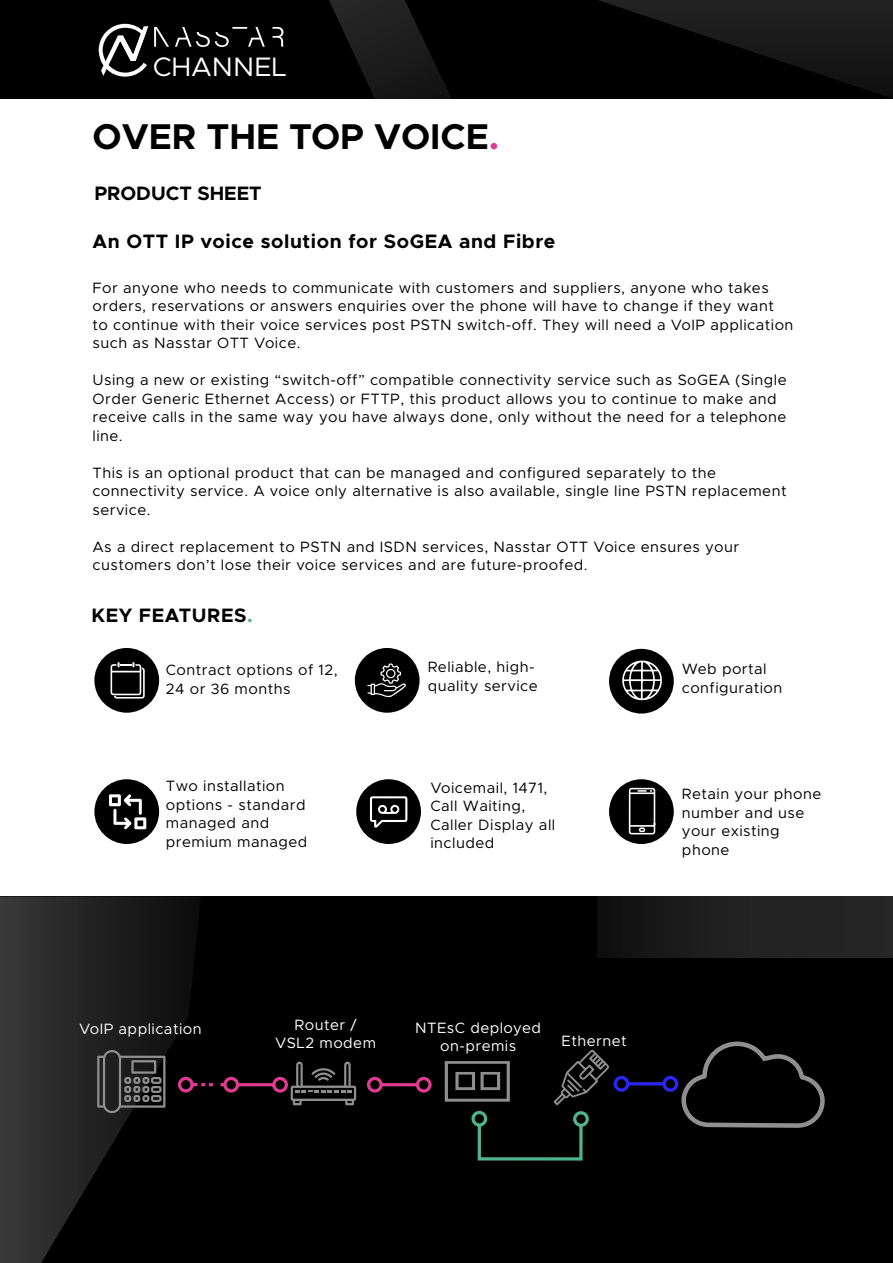
<style>
.page{position:relative;width:893px;height:1263px;background:#fff}
.page>*{position:absolute;margin:0;border:0;box-sizing:border-box;transform-origin:0 0}
.t1{font:700 36px "Metropolis";color:#000}
.t2{font:26.85px "Metropolis";color:#fff}
.t3{font:700 19.5px "Metropolis";letter-spacing:.03em;color:#000}
.t4{font:700 19.5px "Metropolis";color:#000}
.t5{font:15px/18.5px "Metropolis";letter-spacing:.03em;color:#000}
.t6{font:15px/18.5px "Metropolis";letter-spacing:.03em;color:#fff;text-align:center}
.s1{color:#e03b92}
.s2{color:#4eb38d}
</style>
<div class="page">
<div style="left:0;top:0;width:893px;height:99px;background:#000"></div>
<div style="left:0;top:896px;width:893px;height:367px;background:#000"></div>
<img style="left:0;top:896px;width:201px;height:367px">
<img style="left:599px;top:0;width:294px;height:98px">
<img style="left:598px;top:896px;width:295px;height:61px">
<img style="left:272px;top:0;width:180px;height:99px">
<svg style="left:273px;top:27px;width:10px;height:20px"></svg>
<svg style="left:154px;top:27px;width:15px;height:20px"></svg>
<svg style="left:175px;top:27px;width:90px;height:20px"></svg>
<svg style="left:99px;top:24px;width:49px;height:53px"></svg>
<div style="left:94px;top:648px;width:65px;height:65px;background:#000;border-radius:50%"></div>
<div style="left:355px;top:648px;width:65px;height:65px;background:#000;border-radius:50%"></div>
<div style="left:94px;top:779px;width:65px;height:65px;background:#000;border-radius:50%"></div>
<div style="left:609px;top:649px;width:65px;height:64px;background:#000;border-radius:50%"></div>
<div style="left:356px;top:779px;width:65px;height:65px;background:#000;border-radius:50%"></div>
<div style="left:609px;top:779px;width:65px;height:65px;background:#000;border-radius:50%"></div>
<svg style="left:111px;top:662px;width:34px;height:36px"></svg>
<svg style="left:109px;top:794px;width:37px;height:35px"></svg>
<svg style="left:367px;top:663px;width:39px;height:34px"></svg>
<svg style="left:622px;top:660px;width:40px;height:40px"></svg>
<svg style="left:629px;top:788px;width:26px;height:46px"></svg>
<svg style="left:97px;top:1049px;width:68px;height:66px;background:#3a3a3a"></svg>
<svg style="left:176px;top:1062px;width:256px;height:43px"></svg>
<svg style="left:445px;top:1041px;width:378px;height:120px"></svg>
<svg style="left:370px;top:796px;width:37px;height:32px"></svg>
<h2 class="t2" style="left:153px;top:50px;width:136px">CHANNEL</h2>
<h1 class="t1" style="left:93px;top:114px;width:408px">OVER THE TOP VOICE<span class="s1">.</span></h1>
<h3 class="t4" style="left:94px;top:180px;width:169px">PRODUCT SHEET</h3>
<h3 class="t3" style="left:93px;top:229px;width:464px">An OTT IP voice solution for SoGEA and Fibre</h3>
<p class="t5" style="left:93px;top:278px;width:702px">For anyone who needs to communicate with customers and suppliers, anyone who takes orders, reservations or answers enquiries over the phone will have to change if they want<br>to continue with their voice services post PSTN switch-off. They will need a VoIP application such as Nasstar OTT Voice.</p>
<p class="t5" style="left:93px;top:371px;width:696px">Using a new or existing “switch-off” compatible connectivity service such as SoGEA (Single Order Generic Ethernet Access) or FTTP, this product allows you to continue to make and receive calls in the same way you have always done, only without the need for a telephone line.</p>
<p class="t5" style="left:93px;top:463px;width:695px">This is an optional product that can be managed and configured separately to the connectivity service. A voice only alternative is also available, single line PSTN replacement service.</p>
<p class="t5" style="left:93px;top:537px;width:648px">As a direct replacement to PSTN and ISDN services, Nasstar OTT Voice ensures your customers don’t lose their voice services and are future-proofed.</p>
<h3 class="t3" style="left:91px;top:602px;width:163px">KEY FEATURES<span class="s2">.</span></h3>
<p class="t5" style="left:166px;top:661px;width:173px">Contract options of 12,<br>24 or 36 months</p>
<p class="t5" style="left:428px;top:658px;width:111px">Reliable, high&shy;quality service</p>
<p class="t5" style="left:682px;top:660px;width:102px">Web portal configuration</p>
<p class="t5" style="left:166px;top:777px;width:143px">Two installation options - standard managed and premium managed</p>
<p class="t5" style="left:430px;top:778px;width:126px">Voicemail, 1471,<br>Call Waiting,<br>Caller Display all included</p>
<p class="t5" style="left:682px;top:785px;width:141px">Retain your phone number and use your existing phone</p>
<p class="t6" style="left:79px;top:1020px;width:124px">VoIP application</p>
<p class="t6" style="left:275px;top:1015px;width:102px">Router /<br>VSL2 modem</p>
<p class="t6" style="left:415px;top:1018px;width:127px">NTEsC deployed on-premis</p>
<p class="t6" style="left:561px;top:1031px;width:67px">Ethernet</p>
</div>
